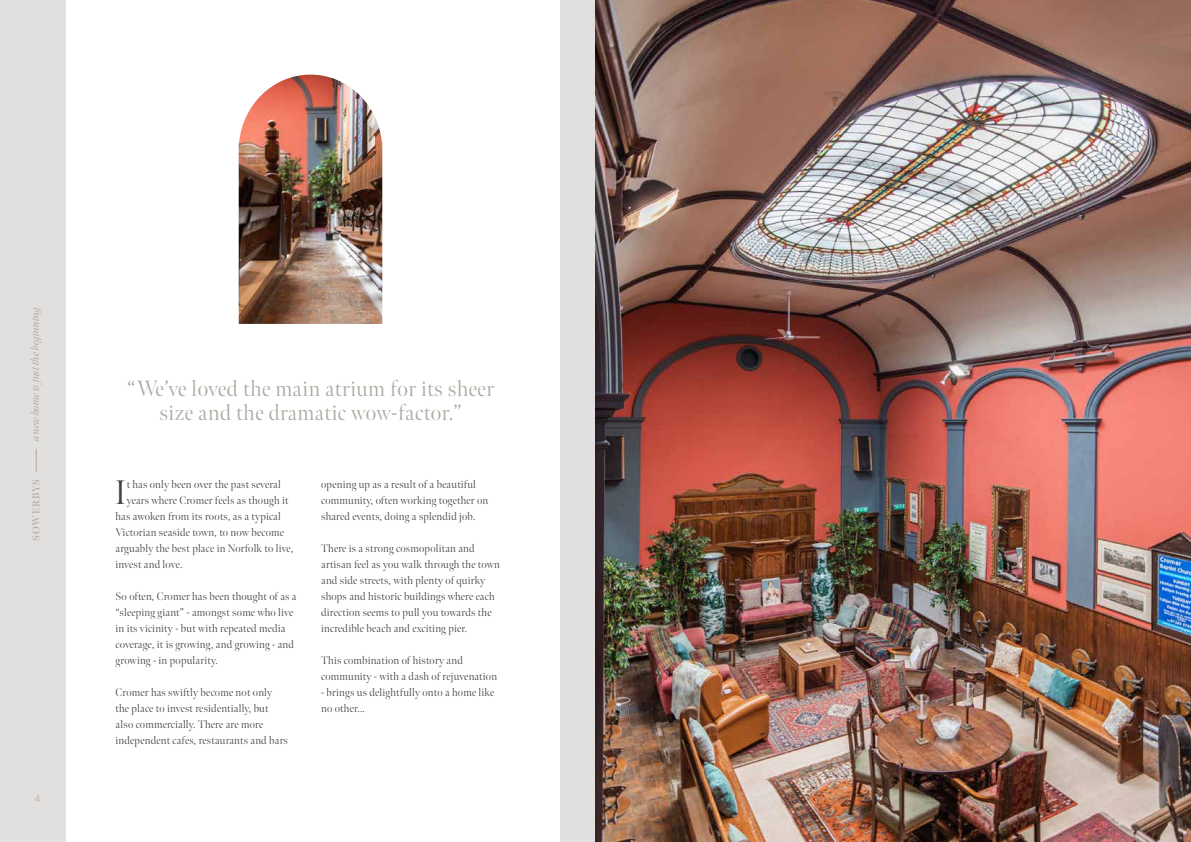
<style>
.page{position:relative;width:1191px;height:842px;background:#fff}
.page>*{position:absolute;margin:0;border:0;box-sizing:border-box;transform-origin:0 0}
.t1{font:300 34px "Meno Banner";color:#434141}
.t2{font:300 22px/24px "Meno Banner";letter-spacing:.025em;color:#ada8a0;text-align:center}
.t3{font:300 11px/16px "Meno Banner";letter-spacing:.02em;color:#434141}
.t4{font:italic 11px "Meno Banner";letter-spacing:-.01em;color:#ada8a0}
.t5{font:600 10px "Meno Banner";letter-spacing:.08em;color:#ada8a0}
.t6{font:300 10px "Quasimoda";color:#ada8a0}
</style>
<div class="page">
<div style="left:0;top:0;width:595px;height:842px;background:#e2e0df"></div>
<svg style="left:36px;top:449px;width:1px;height:22px"></svg>
<div style="left:66px;top:0;width:493px;height:842px;background:#fff"></div>
<img style="left:239px;top:75px;width:143px;height:249px">
<img style="left:595px;top:0;width:596px;height:842px">
<p class="t4" style="left:29px;top:441px;width:138px;rotate:-90deg">a new home is just the beginning</p>
<p class="t5" style="left:30px;top:541px;width:63px;rotate:-90deg">SOWERBYS</p>
<p class="t6" style="left:35px;top:791px;width:7px">4</p>
<h2 class="t2" style="left:127px;top:377px;width:368px">“We’ve loved the main atrium for its sheer size and the dramatic wow-factor.”</h2>
<h1 class="t1" style="left:115px;top:472px;width:13px">I</h1>
<p class="t3" style="left:127px;top:477px;width:156px">t has only been over the past several</p>
<p class="t3" style="left:127px;top:493px;width:163px">years where Cromer feels as though it</p>
<p class="t3" style="left:116px;top:509px;width:167px">has awoken from its roots, as a typical</p>
<p class="t3" style="left:116px;top:525px;width:170px">Victorian seaside town, to now become</p>
<p class="t3" style="left:116px;top:541px;width:179px">arguably the best place in Norfolk to live,</p>
<p class="t3" style="left:116px;top:557px;width:68px">invest and love.</p>
<p class="t3" style="left:116px;top:589px;width:182px">So often, Cromer has been thought of as a “sleeping giant” - amongst some who live in its vicinity - but with repeated media coverage, it is growing, and growing - and growing - in popularity.</p>
<p class="t3" style="left:116px;top:685px;width:174px">Cromer has swiftly become not only the place to invest residentially, but also commercially. There are more independent cafes, restaurants and bars</p>
<p class="t3" style="left:321px;top:477px;width:169px">opening up as a result of a beautiful community, often working together on shared events, doing a splendid job.</p>
<p class="t3" style="left:321px;top:541px;width:180px">There is a strong cosmopolitan and artisan feel as you walk through the town and side streets, with plenty of quirky shops and historic buildings where each direction seems to pull you towards the incredible beach and exciting pier.</p>
<p class="t3" style="left:321px;top:653px;width:177px">This combination of history and community - with a dash of rejuvenation</p>
<p class="t3" style="left:321px;top:685px;width:174px">- brings us delightfully onto a home like no other...</p>
</div>
